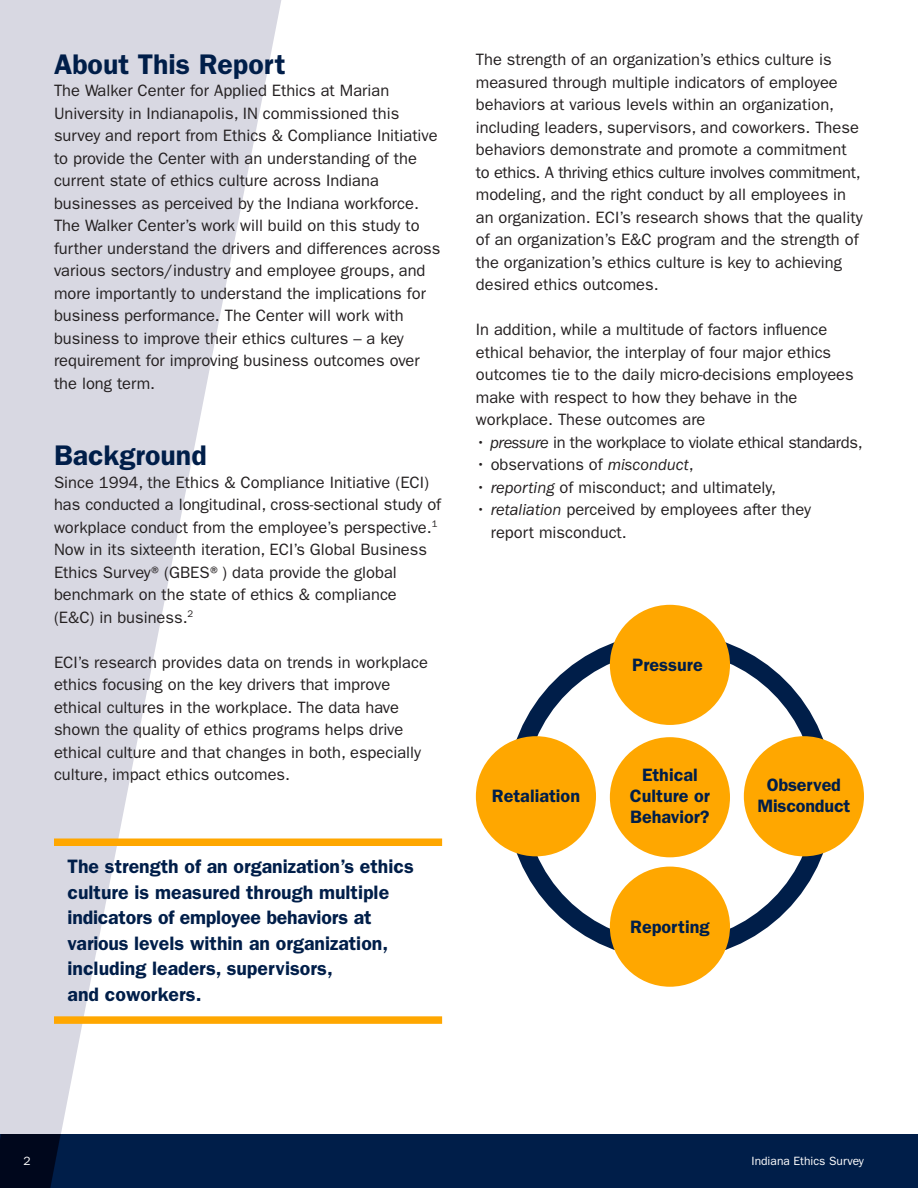
<style>
.page{position:relative;width:918px;height:1188px;background:#fff}
.page>*{position:absolute;margin:0;border:0;box-sizing:border-box;transform-origin:0 0}
.t1{font:600 28.5px "ITC Franklin Gothic Std";color:#001e49}
.highlighted_text{font:600 19.5px/25.5px "ITC Franklin Gothic Std";color:#001e49}
.highlighted_text-2{font:600 18px/21px "ITC Franklin Gothic Std";color:#001e49;text-align:center}
.body_copy{font:16.5px/22.5px "ITC Franklin Gothic Std";color:#231f20}
.body_copy-2{font:16.5px "ITC Franklin Gothic Std";letter-spacing:-.02em;color:#231f20}
.t2{font:12px "ITC Franklin Gothic Std";color:#fff}
.s1{font-style:italic}
</style>
<div class="page">
<div style="left:0;top:1134px;width:918px;height:54px;background:#001e49"></div>
<svg style="left:0;top:0;width:342px;height:1188px;fill:#d8d8e2"></svg>
<div style="left:476px;top:736px;width:120px;height:120px;background:#ffa700;border-radius:50%"></div>
<div style="left:610px;top:605px;width:120px;height:120px;background:#ffa700;border-radius:50%"></div>
<div style="left:744px;top:736px;width:120px;height:120px;background:#ffa700;border-radius:50%"></div>
<div style="left:610px;top:867px;width:120px;height:120px;background:#ffa700;border-radius:50%"></div>
<div style="left:610px;top:737px;width:120px;height:120px;background:#ffa700;border-radius:50%"></div>
<div style="left:54px;top:839px;width:388px;height:7px;background:#ffa700"></div>
<div style="left:54px;top:1016px;width:388px;height:8px;background:#ffa700"></div>
<p class="t1" style="left:54px;top:47px;width:233px">About This Report</p>
<p class="body_copy" style="left:54px;top:79px;width:388px">The Walker Center for Applied Ethics at Marian University in Indianapolis, IN commissioned this survey and report from Ethics &amp; Compliance Initiative to provide the Center with an understanding of the current state of ethics culture across Indiana businesses as perceived by the Indiana workforce.<br>The Walker Center’s work will build on this study to further understand the drivers and differences across various sectors/industry and employee groups, and more importantly to understand the implications for business performance. The Center will work with business to improve their ethics cultures – a key requirement for improving business outcomes over the long term.</p>
<p class="t1" style="left:54px;top:438px;width:154px">Background</p>
<p class="body_copy" style="left:54px;top:471px;width:389px">Since 1994, the Ethics &amp; Compliance Initiative (ECI) has conducted a longitudinal, cross-sectional study of workplace conduct from the employee’s perspective.<sup>1<br></sup>Now in its sixteenth iteration, ECI’s Global Business Ethics Survey® (GBES®) data provide the global benchmark on the state of ethics &amp; compliance (E&amp;C) in business.<sup>2</sup></p>
<p class="body_copy" style="left:54px;top:651px;width:375px">ECI’s research provides data on trends in workplace ethics focusing on the key drivers that improve ethical cultures in the workplace. The data have shown the quality of ethics programs helps drive ethical culture and that changes in both, especially culture, impact ethics outcomes.</p>
<p class="highlighted_text" style="left:68px;top:854px;width:348px">The strength of an organization’s ethics culture is measured through multiple indicators of employee behaviors at various levels within an organization, including leaders, supervisors,<br>and coworkers.</p>
<p class="body_copy" style="left:476px;top:49px;width:388px">The strength of an organization’s ethics culture is measured through multiple indicators of employee behaviors at various levels within an organization, including leaders, supervisors, and coworkers. These behaviors demonstrate and promote a commitment to ethics. A thriving ethics culture involves commitment, modeling, and the right conduct by all employees in an organization. ECI’s research shows that the quality of an organization’s E&amp;C program and the strength of the organization’s ethics culture is key to achieving desired ethics outcomes.</p>
<p class="body_copy" style="left:476px;top:319px;width:379px">In addition, while a multitude of factors influence ethical behavior, the interplay of four major ethics outcomes tie to the daily micro-decisions employees make with respect to how they behave in the workplace. These outcomes are</p>
<p class="body_copy-2" style="left:476px;top:433px;width:388px">• <span class="s1">pressure</span> in the workplace to violate ethical standards,</p>
<p class="body_copy" style="left:476px;top:454px;width:219px">• observations of <span class="s1">misconduct</span>,</p>
<p class="body_copy" style="left:476px;top:476px;width:302px">• <span class="s1">reporting</span> of misconduct; and ultimately,</p>
<p class="body_copy" style="left:491px;top:499px;width:322px;text-indent:-15px">• <span class="s1">retaliation</span> perceived by employees after they report misconduct.</p>
<p class="highlighted_text-2" style="left:492px;top:785px;width:90px">Retaliation</p>
<p class="highlighted_text-2" style="left:632px;top:654px;width:72px">Pressure</p>
<p class="highlighted_text-2" style="left:642px;top:764px;width:57px">Ethical</p>
<p class="highlighted_text-2" style="left:630px;top:785px;width:81px">Culture or</p>
<p class="highlighted_text-2" style="left:630px;top:806px;width:81px">Behavior?</p>
<p class="highlighted_text-2" style="left:630px;top:916px;width:81px">Reporting</p>
<p class="highlighted_text-2" style="left:757px;top:775px;width:95px">Observed<br>Misconduct</p>
<p class="t2" style="left:23px;top:1154px;width:9px">2</p>
<p class="t2" style="left:752px;top:1154px;width:114px">Indiana Ethics Survey</p>
</div>
